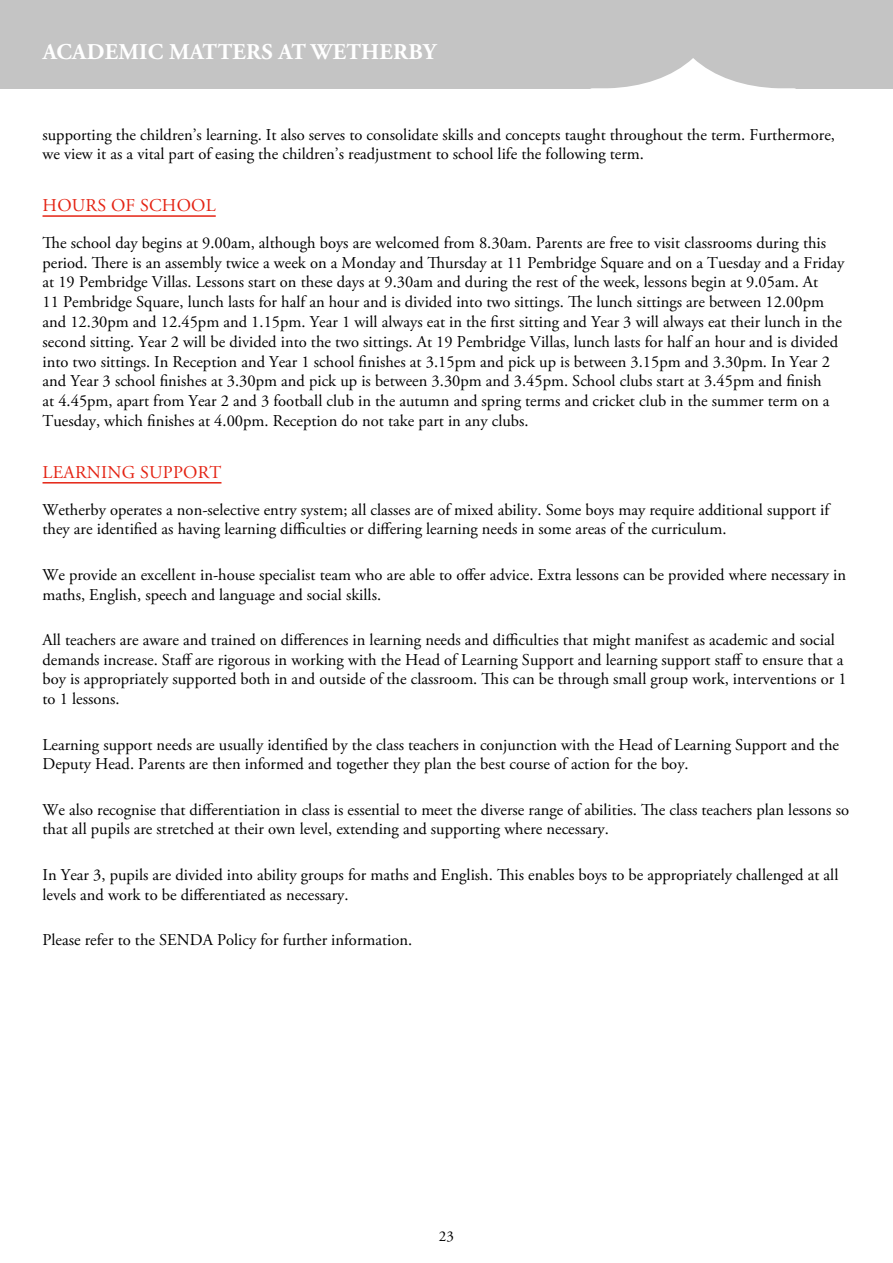
<style>
.page{position:relative;width:893px;height:1263px;background:#fff}
.page>*{position:absolute;margin:0;border:0;box-sizing:border-box;transform-origin:0 0}
.t1{font:700 22.5px "Adobe Garamond Pro";letter-spacing:.015em;color:#fff}
.t2{font:18px "Adobe Garamond Pro";letter-spacing:.015em;color:#e42313}
.t3{font:16.5px/19.8px "Adobe Garamond Pro";color:#000}
.t4{font:15px "Adobe Garamond Pro";color:#000}
</style>
<div class="page">
<hr style="left:43px;top:215px;width:173px;height:2px;background:#e42313">
<hr style="left:43px;top:482px;width:178px;height:1px;background:#e42313">
<div style="left:0;top:0;width:893px;height:88px;background:#c4c4c4"></div>
<svg style="left:587px;top:58px;width:212px;height:31px"></svg>
<h1 class="t1" style="left:43px;top:39px;width:395px">ACADEMIC MATTERS AT WETHERBY</h1>
<p class="t3" style="left:43px;top:125px;width:794px">supporting the children’s learning. It also serves to consolidate skills and concepts taught throughout the term. Furthermore, we view it as a vital part of easing the children’s readjustment to school life the following term.</p>
<p class="t2" style="left:43px;top:195px;width:175px">HOURS OF SCHOOL</p>
<p class="t3" style="left:43px;top:233px;width:803px">The school day begins at 9.00am, although boys are welcomed from 8.30am. Parents are free to visit classrooms during this period. There is an assembly twice a week on a Monday and Thursday at 11 Pembridge Square and on a Tuesday and a Friday at 19 Pembridge Villas. Lessons start on these days at 9.30am and during the rest of the week, lessons begin at 9.05am. At<br>11 Pembridge Square, lunch lasts for half an hour and is divided into two sittings. The lunch sittings are between 12.00pm and 12.30pm and 12.45pm and 1.15pm. Year 1 will always eat in the first sitting and Year 3 will always eat their lunch in the second sitting. Year 2 will be divided into the two sittings. At 19 Pembridge Villas, lunch lasts for half an hour and is divided into two sittings. In Reception and Year 1 school finishes at 3.15pm and pick up is between 3.15pm and 3.30pm. In Year 2 and Year 3 school finishes at 3.30pm and pick up is between 3.30pm and 3.45pm. School clubs start at 3.45pm and finish<br>at 4.45pm, apart from Year 2 and 3 football club in the autumn and spring terms and cricket club in the summer term on a Tuesday, which finishes at 4.00pm. Reception do not take part in any clubs.</p>
<p class="t2" style="left:43px;top:461px;width:180px">LEARNING SUPPORT</p>
<p class="t3" style="left:43px;top:500px;width:788px">Wetherby operates a non-selective entry system; all classes are of mixed ability. Some boys may require additional support if they are identified as having learning difficulties or differing learning needs in some areas of the curriculum.</p>
<p class="t3" style="left:43px;top:565px;width:805px">We provide an excellent in-house specialist team who are able to offer advice. Extra lessons can be provided where necessary in maths, English, speech and language and social skills.</p>
<p class="t3" style="left:43px;top:630px;width:805px">All teachers are aware and trained on differences in learning needs and difficulties that might manifest as academic and social demands increase. Staff are rigorous in working with the Head of Learning Support and learning support staff to ensure that a boy is appropriately supported both in and outside of the classroom. This can be through small group work, interventions or 1 to 1 lessons.</p>
<p class="t3" style="left:43px;top:735px;width:798px">Learning support needs are usually identified by the class teachers in conjunction with the Head of Learning Support and the<br>Deputy Head. Parents are then informed and together they plan the best course of action for the boy.</p>
<p class="t3" style="left:43px;top:800px;width:808px">We also recognise that differentiation in class is essential to meet the diverse range of abilities. The class teachers plan lessons so that all pupils are stretched at their own level, extending and supporting where necessary.</p>
<p class="t3" style="left:43px;top:865px;width:797px">In Year 3, pupils are divided into ability groups for maths and English. This enables boys to be appropriately challenged at all levels and work to be differentiated as necessary.</p>
<p class="t3" style="left:43px;top:930px;width:371px">Please refer to the SENDA Policy for further information.</p>
<p class="t4" style="left:439px;top:1227px;width:16px">23</p>
</div>
